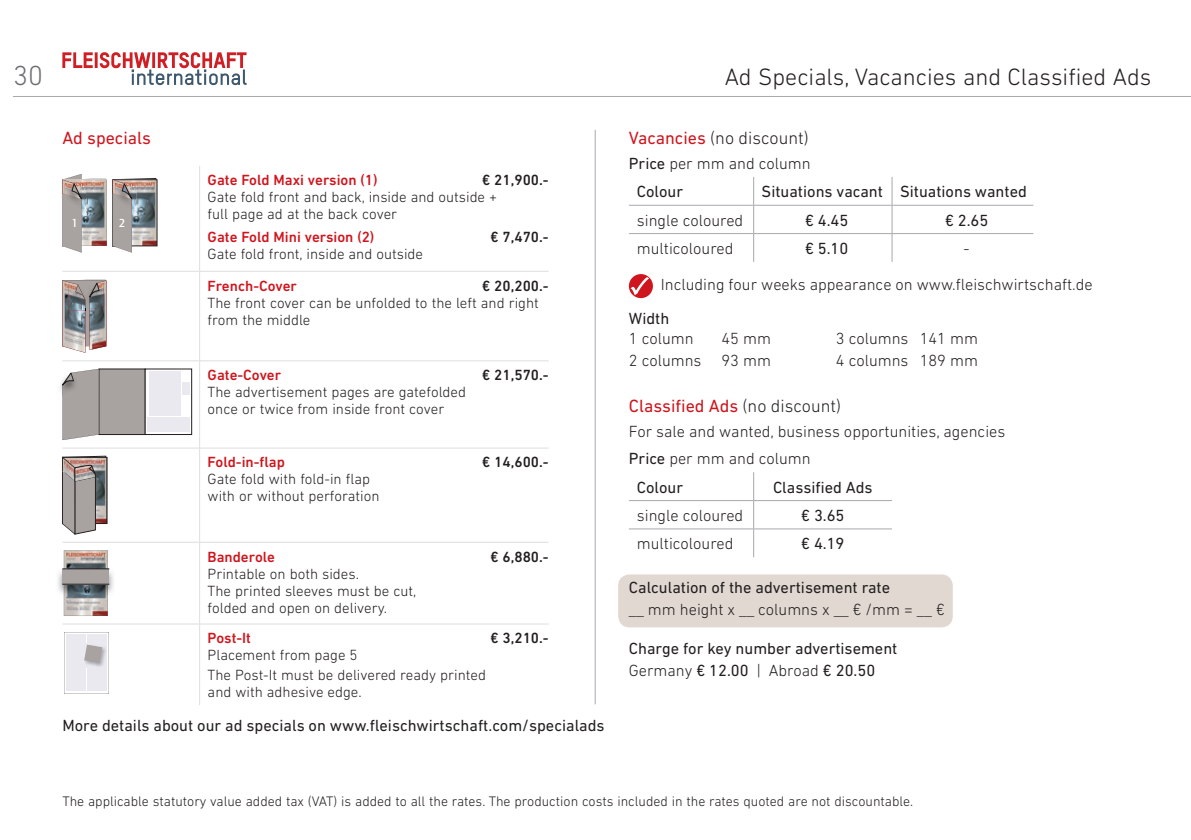
<style>
.page{position:relative;width:1191px;height:840px;background:#fff}
.page>*{position:absolute;margin:0;border:0;box-sizing:border-box;transform-origin:0 0}
.t1{font:300 28px "DIN Next LT Pro";color:#6c6d70}
.t2{font:300 24px "DIN Next LT Pro";color:#231f20}
.t3{font:18px "DIN Next LT Pro";color:#cf151d}
.t4{font:300 18px "DIN Next LT Pro";color:#231f20}
.t5{font:300 16.4px/22px "DIN Next LT Pro";color:#231f20}
.t6{font:16.4px/22px "DIN Next LT Pro";color:#231f20}
.t7{font:300 15px/17px "DIN Next LT Pro";color:#231f20}
.t8{font:500 15px "DIN Next LT Pro";color:#cf151d}
.t9{font:500 15px "DIN Next LT Pro";color:#231f20}
.t10{font:300 14px "DIN Next LT Pro";color:#231f20}
.t11{font:500 12px "Quay Sans";color:#fff}
.s1{font-weight:400;color:#cf151d}
.s2{font-weight:400}
.s3{font-weight:300;color:#231f20}
.s4{font-weight:300}
</style>
<div class="page">
<hr style="left:13px;top:96px;width:1178px;height:1px;background:#a8a9ad">
<svg style="left:62px;top:52px;width:184px;height:33px"></svg>
<div style="left:618px;top:574px;width:334px;height:53px;background:#e0d8d1;border-radius:11px"></div>
<hr style="left:629px;top:205px;width:124px;height:1px;background:#a8a9ad">
<hr style="left:753px;top:205px;width:139px;height:1px;background:#a8a9ad">
<hr style="left:892px;top:205px;width:141px;height:1px;background:#a8a9ad">
<hr style="left:629px;top:233px;width:124px;height:1px;background:#a8a9ad">
<hr style="left:753px;top:233px;width:139px;height:1px;background:#a8a9ad">
<svg style="left:753px;top:177px;width:1px;height:85px"></svg>
<hr style="left:892px;top:233px;width:141px;height:1px;background:#a8a9ad">
<svg style="left:891px;top:177px;width:1px;height:85px"></svg>
<div style="left:629px;top:274px;width:24px;height:24px;background:#cf151d;border-radius:50%"></div>
<svg style="left:630px;top:277px;width:19px;height:18px"></svg>
<hr style="left:629px;top:500px;width:124px;height:1px;background:#a8a9ad">
<hr style="left:753px;top:500px;width:139px;height:1px;background:#a8a9ad">
<hr style="left:629px;top:528px;width:124px;height:1px;background:#a8a9ad">
<hr style="left:753px;top:528px;width:139px;height:1px;background:#a8a9ad">
<svg style="left:753px;top:472px;width:1px;height:85px"></svg>
<hr style="left:595px;top:130px;width:1px;height:574px;background:#a8a9ad">
<hr style="left:199px;top:166px;width:1px;height:105px;background:#dddee0">
<hr style="left:62px;top:271px;width:138px;height:1px;background:#dddee0">
<hr style="left:200px;top:271px;width:349px;height:1px;background:#dddee0">
<hr style="left:199px;top:271px;width:1px;height:89px;background:#dddee0">
<hr style="left:62px;top:360px;width:138px;height:1px;background:#dddee0">
<hr style="left:200px;top:360px;width:349px;height:1px;background:#dddee0">
<hr style="left:199px;top:361px;width:1px;height:86px;background:#dddee0">
<hr style="left:62px;top:447px;width:138px;height:1px;background:#dddee0">
<hr style="left:200px;top:447px;width:349px;height:1px;background:#dddee0">
<hr style="left:199px;top:448px;width:1px;height:93px;background:#dddee0">
<hr style="left:62px;top:541px;width:138px;height:1px;background:#dddee0">
<hr style="left:200px;top:541px;width:349px;height:1px;background:#dddee0">
<hr style="left:199px;top:542px;width:1px;height:81px;background:#dddee0">
<hr style="left:62px;top:623px;width:138px;height:1px;background:#dddee0">
<hr style="left:200px;top:623px;width:349px;height:1px;background:#dddee0">
<hr style="left:199px;top:624px;width:1px;height:80px;background:#dddee0">
<img style="left:62px;top:174px;width:94px;height:78px">
<img style="left:62px;top:279px;width:44px;height:73px">
<div style="left:99px;top:369px;width:46px;height:65px;background:#a8a3a0"></div>
<img style="left:60px;top:382px;width:2px;height:9px">
<svg style="left:62px;top:368px;width:37px;height:72px;background:#aca7a5"></svg>
<svg style="left:147px;top:371px;width:43px;height:61px"></svg>
<div style="left:145px;top:368px;width:47px;height:66px;border:1px solid #231f20"></div>
<div style="left:147px;top:416px;width:43px;height:15px;background:#e9e9ef"></div>
<div style="left:150px;top:371px;width:15px;height:44px;background:#e9e9ef"></div>
<div style="left:166px;top:371px;width:15px;height:44px;background:#e9e9ef"></div>
<div style="left:183px;top:381px;width:7px;height:13px;background:#e9e9ef"></div>
<div style="left:62px;top:457px;width:45px;height:66px;border:1px solid #231f20"></div>
<svg style="left:62px;top:455px;width:44px;height:79px;background:#9d9592"></svg>
<svg style="left:64px;top:550px;width:44px;height:65px;background:#b4a7a3"></svg>
<img style="left:58px;top:567px;width:55px;height:29px">
<img style="left:64px;top:567px;width:44px;height:29px">
<div style="left:62px;top:568px;width:47px;height:16px;background:#a8a3a0"></div>
<hr style="left:62px;top:583px;width:47px;height:1px;background:#231f20">
<hr style="left:62px;top:568px;width:47px;height:1px;background:#231f20">
<svg style="left:64px;top:632px;width:45px;height:61px;background:#e2e1e5"></svg>
<h1 class="t1" style="left:13px;top:59px;width:31px">30</h1>
<h2 class="t2" style="left:724px;top:63px;width:428px">Ad Specials, Vacancies and Classified Ads</h2>
<p class="t3" style="left:62px;top:127px;width:90px">Ad specials</p>
<p class="t11" style="left:71px;top:216px;width:8px">1</p>
<p class="t11" style="left:119px;top:216px;width:8px">2</p>
<p class="t8" style="left:208px;top:171px;width:171px">Gate Fold Maxi version (1)</p>
<p class="t9" style="left:482px;top:171px;width:68px">€ 21,900.-</p>
<p class="t7" style="left:208px;top:188px;width:291px">Gate fold front and back, inside and outside + full page ad at the back cover</p>
<p class="t8" style="left:208px;top:228px;width:168px">Gate Fold Mini version (2)</p>
<p class="t9" style="left:490px;top:228px;width:60px">€ 7,470.-</p>
<p class="t7" style="left:208px;top:245px;width:217px">Gate fold front, inside and outside</p>
<p class="t8" style="left:208px;top:276px;width:91px">French-Cover</p>
<p class="t9" style="left:482px;top:276px;width:68px">€ 20,200.-</p>
<p class="t7" style="left:208px;top:293px;width:333px">The front cover can be unfolded to the left and right from the middle</p>
<p class="t8" style="left:208px;top:366px;width:75px">Gate-Cover</p>
<p class="t9" style="left:482px;top:366px;width:68px">€ 21,570.-</p>
<p class="t7" style="left:208px;top:383px;width:260px">The advertisement pages are gatefolded once or twice from inside front cover</p>
<p class="t8" style="left:208px;top:453px;width:79px">Fold-in-flap</p>
<p class="t9" style="left:482px;top:453px;width:68px">€ 14,600.-</p>
<p class="t7" style="left:208px;top:470px;width:173px">Gate fold with fold-in flap with or without perforation</p>
<p class="t8" style="left:208px;top:547px;width:69px">Banderole</p>
<p class="t9" style="left:490px;top:547px;width:60px">€ 6,880.-</p>
<p class="t7" style="left:208px;top:564px;width:210px">Printable on both sides.<br>The printed sleeves must be cut, folded and open on delivery.</p>
<p class="t8" style="left:208px;top:629px;width:45px">Post-It</p>
<p class="t9" style="left:490px;top:629px;width:60px">€ 3,210.-</p>
<p class="t7" style="left:208px;top:644px;width:280px;line-height:19.8px">Placement from page 5<br>The Post-It must be delivered ready printed</p>
<p class="t7" style="left:208px;top:683px;width:156px">and with adhesive edge.</p>
<p class="t6" style="left:62px;top:713px;width:544px">More details about our ad specials on www.fleischwirtschaft.com/specialads</p>
<p class="t4" style="left:629px;top:127px;width:181px"><span class="s1">Vacancies</span> (no discount)</p>
<p class="t5" style="left:637px;top:149px;width:175px;line-height:28.2px;text-indent:-8px"><span class="s2">Price</span> per mm and column<br><span class="s2">Colour</span></p>
<p class="t6" style="left:761px;top:180px;width:267px">Situations vacant Situations wanted</p>
<p class="t5" style="left:637px;top:209px;width:108px">single coloured</p>
<p class="t6" style="left:805px;top:209px;width:45px">€ 4.45</p>
<p class="t6" style="left:945px;top:209px;width:45px">€ 2.65</p>
<p class="t5" style="left:637px;top:237px;width:98px">multicoloured</p>
<p class="t6" style="left:805px;top:237px;width:45px">€ 5.10</p>
<p class="t5" style="left:963px;top:237px;width:8px">-</p>
<p class="t5" style="left:661px;top:273px;width:433px">Including four weeks appearance on www.fleischwirtschaft.de</p>
<p class="t6" style="left:629px;top:306px;width:42px">Width</p>
<p class="t5" style="left:629px;top:327px;width:66px">1 column</p>
<p class="t5" style="left:629px;top:327px;width:144px;text-align:right">45 mm<br>2 columns 93 mm</p>
<p class="t5" style="left:836px;top:327px;width:144px">3 columns 141 mm<br>4 columns 189 mm</p>
<p class="t3" style="left:629px;top:395px;width:214px">Classified Ads <span class="s3">(no discount)</span></p>
<p class="t5" style="left:629px;top:419px;width:378px">For sale and wanted, business opportunities, agencies</p>
<p class="t5" style="left:629px;top:447px;width:183px"><span class="s2">Price</span> per mm and column</p>
<p class="t6" style="left:637px;top:475px;width:48px">Colour</p>
<p class="t6" style="left:773px;top:475px;width:101px">Classified Ads</p>
<p class="t5" style="left:637px;top:504px;width:108px">single coloured</p>
<p class="t6" style="left:801px;top:504px;width:45px">€ 3.65</p>
<p class="t5" style="left:637px;top:532px;width:98px">multicoloured</p>
<p class="t6" style="left:801px;top:532px;width:45px">€ 4.19</p>
<p class="t6" style="left:629px;top:576px;width:263px">Calculation of the advertisement rate</p>
<p class="t5" style="left:629px;top:598px;width:317px">__ mm height x __ columns x __ € /mm = __ €</p>
<p class="t6" style="left:629px;top:637px;width:270px">Charge for key number advertisement<br><span class="s4">Germany</span> € 12.00 <span class="s4">| Abroad</span> € 20.50</p>
<p class="t10" style="left:62px;top:792px;width:852px">The applicable statutory value added tax (VAT) is added to all the rates. The production costs included in the rates quoted are not discountable.</p>
</div>
